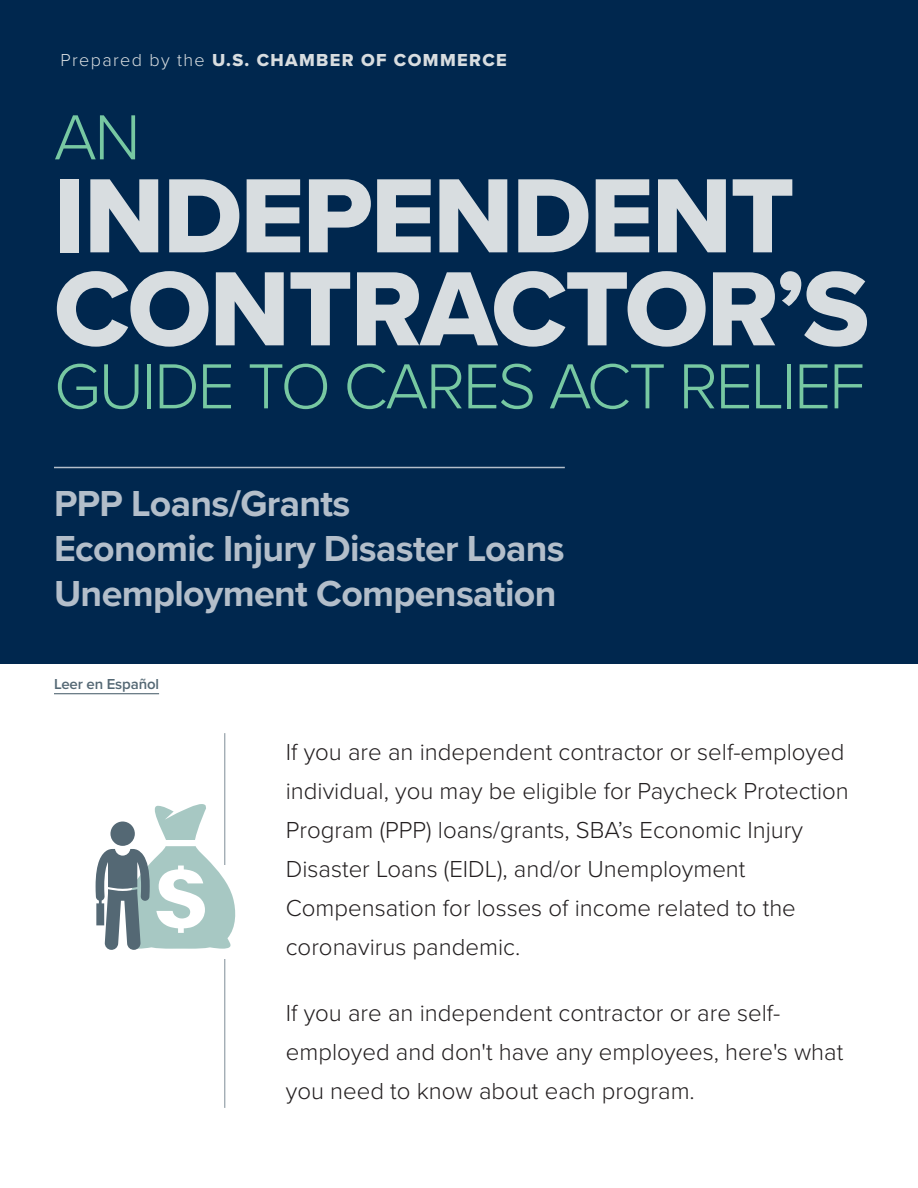
<style>
.page{position:relative;width:918px;height:1188px;background:#fff}
.page>*{position:absolute;margin:0;border:0;box-sizing:border-box;transform-origin:0 0}
.t1{font:109.5px "Proxima Nova Extrabld";letter-spacing:-.02em;color:#d8dde0}
.t2{font:300 66px "Proxima Nova";letter-spacing:-.035em;color:#77c8a2}
.t3{font:700 37.5px "Proxima Nova";letter-spacing:-.015em;color:#b3beca}
.t4{font:300 24px/39px "Proxima Nova";color:#231f20}
.t5{font:18px "Proxima Nova Extrabld";letter-spacing:.075em;color:#d8dde0}
.t6{font:600 15px "Proxima Nova";letter-spacing:-.01em;color:#546874}
.s1{font-family:"Proxima Nova";font-weight:300}
</style>
<div class="page">
<div style="left:0;top:0;width:918px;height:663px;background:#00274e"></div>
<hr style="left:224px;top:733px;width:1px;height:375px;background:#7f8d97">
<hr style="left:54px;top:467px;width:511px;height:1px;background:#b3beca">
<hr style="left:54px;top:693px;width:105px;height:1px;background:#546874">
<div style="left:162px;top:865px;width:76px;height:94px;background:#fff"></div>
<svg style="left:96px;top:804px;width:140px;height:146px"></svg>
<p class="t5" style="left:61px;top:46px;width:448px"><span class="s1">Prepared by the</span> U.S. CHAMBER OF COMMERCE</p>
<p class="t2" style="left:54px;top:88px;width:88px">AN</p>
<p class="t1" style="left:54px;top:134px;width:742px">INDEPENDENT</p>
<p class="t1" style="left:54px;top:227px;width:817px">CONTRACTOR’S</p>
<p class="t2" style="left:54px;top:337px;width:812px">GUIDE TO CARES ACT RELIEF</p>
<p class="t3" style="left:54px;top:475px;width:298px">PPP Loans/Grants</p>
<p class="t3" style="left:54px;top:520px;width:512px">Economic Injury Disaster Loans</p>
<p class="t3" style="left:54px;top:565px;width:504px">Unemployment Compensation</p>
<p class="t6" style="left:54px;top:673px;width:107px">Leer en Español</p>
<p class="t4" style="left:286px;top:732px;width:565px">If you are an independent contractor or self-employed individual, you may be eligible for Paycheck Protection Program (PPP) loans/grants, SBA’s Economic Injury Disaster Loans (EIDL), and/or Unemployment Compensation for losses of income related to the coronavirus pandemic.</p>
<p class="t4" style="left:286px;top:993px;width:559px">If you are an independent contractor or are self&shy;employed and don't have any employees, here's what you need to know about each program.</p>
</div>
